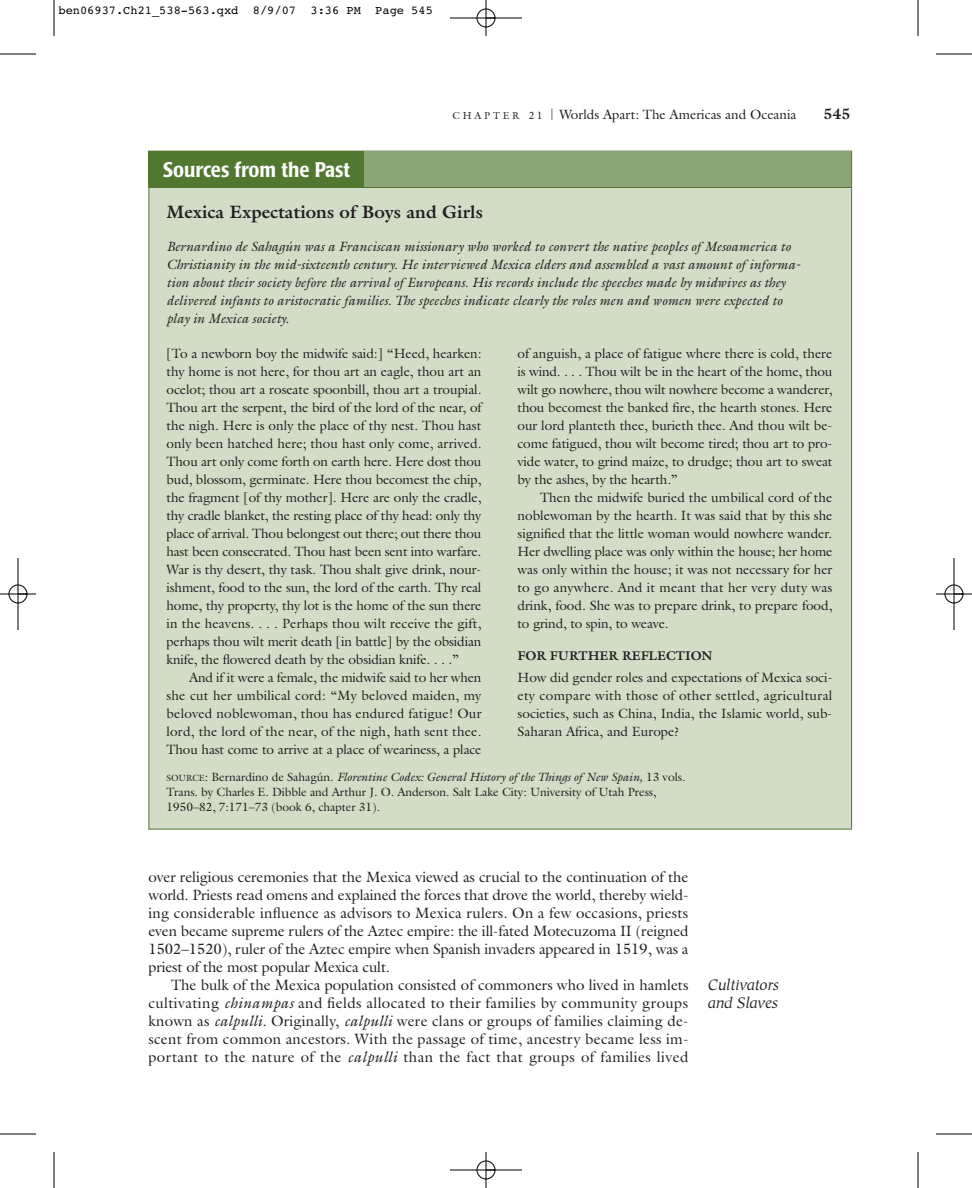
<style>
.page{position:relative;width:972px;height:1188px;background:#fff}
.page>*{position:absolute;margin:0;border:0;box-sizing:border-box;transform-origin:0 0}
.t1{font:500 condensed 21px "Poppl Laudatio";color:#fff}
.t2{font:700 18px "Galliard";color:#231f20}
.t3{font:15px/18px "Galliard";letter-spacing:.01em;color:#231f20;text-align:justify}
.t4{font:italic 15px/18px "Hiroshige";color:#231f20}
.t5{font:700 15px "Galliard";color:#231f20}
.t6{font:13.5px/18px "Galliard";letter-spacing:-.01em;color:#231f20;text-align:justify}
.t7{font:italic 13.5px/18px "Galliard";color:#231f20}
.t8{font:700 12.75px "Galliard";color:#231f20}
.t9{font:12px/15px "Galliard";letter-spacing:-.005em;color:#231f20}
.t10{font:12px "Courier";color:#000}
.s1{font-size:10.2px}
.s2{font-size:10.5px}
.s3{font-size:11.25px}
.s4{font-size:9px}
.s5{font-style:italic}
</style>
<div class="page">
<div style="left:149px;top:151px;width:703px;height:678px;background:#d2dcc7"></div>
<div style="left:149px;top:152px;width:702px;height:36px;background:#8ca574"></div>
<hr style="left:148px;top:187px;width:704px;height:1px;background:#517730">
<div style="left:148px;top:152px;width:216px;height:36px;background:#517730"></div>
<hr style="left:54px;top:0;width:1px;height:36px;background:#000">
<hr style="left:0;top:54px;width:36px;height:1px;background:#000">
<hr style="left:918px;top:0;width:1px;height:36px;background:#000">
<hr style="left:936px;top:54px;width:36px;height:1px;background:#000">
<hr style="left:54px;top:1152px;width:1px;height:36px;background:#000">
<hr style="left:0;top:1134px;width:36px;height:1px;background:#000">
<hr style="left:918px;top:1152px;width:1px;height:36px;background:#000">
<hr style="left:936px;top:1134px;width:36px;height:1px;background:#000">
<hr style="left:450px;top:18px;width:72px;height:1px;background:#000">
<hr style="left:450px;top:1170px;width:72px;height:1px;background:#000">
<hr style="left:18px;top:558px;width:1px;height:72px;background:#000">
<hr style="left:954px;top:558px;width:1px;height:72px;background:#000">
<hr style="left:486px;top:0;width:1px;height:36px;background:#000">
<hr style="left:486px;top:1152px;width:1px;height:36px;background:#000">
<hr style="left:0;top:594px;width:36px;height:1px;background:#000">
<hr style="left:936px;top:594px;width:36px;height:1px;background:#000">
<div style="left:477px;top:9px;width:18px;height:18px;border:1px solid #000;border-radius:50%"></div>
<div style="left:477px;top:1161px;width:18px;height:18px;border:1px solid #000;border-radius:50%"></div>
<div style="left:9px;top:585px;width:18px;height:18px;border:1px solid #000;border-radius:50%"></div>
<div style="left:945px;top:585px;width:18px;height:18px;border:1px solid #000;border-radius:50%"></div>
<p class="t10" style="left:58px;top:6px;width:376px">ben06937.Ch21_538-563.qxd 8/9/07 3:36 PM Page 545</p>
<p class="t6" style="left:452px;top:107px;width:346px"><span class="s1">C H A P T E R</span> <span class="s2">2 1</span> <span class="s3">|</span> Worlds Apart: The Americas and Oceania</p>
<p class="t5" style="left:824px;top:108px;width:28px">545</p>
<h1 class="t1" style="left:163px;top:161px;width:189px">Sources from the Past</h1>
<h2 class="t2" style="left:166px;top:205px;width:318px">Mexica Expectations of Boys and Girls</h2>
<p class="t7" style="left:166px;top:238px;width:634px">Bernardino de Sahagún was a Franciscan missionary who worked to convert the native peoples of Mesoamerica to Christianity in the mid-sixteenth century. He interviewed Mexica elders and assembled a vast amount of informa&shy;tion about their society before the arrival of Europeans. His records include the speeches made by midwives as they delivered infants to aristocratic families. The speeches indicate clearly the roles men and women were expected to play in Mexica society.</p>
<p class="t6" style="left:166px;top:346px;width:317px">[To a newborn boy the midwife said:] “Heed, hearken: thy home is not here, for thou art an eagle, thou art an ocelot; thou art a roseate spoonbill, thou art a troupial.<br>Thou art the serpent, the bird of the lord of the near, of the nigh. Here is only the place of thy nest. Thou hast only been hatched here; thou hast only come, arrived.<br>Thou art only come forth on earth here. Here dost thou bud, blossom, germinate. Here thou becomest the chip, the fragment [of thy mother]. Here are only the cradle, thy cradle blanket, the resting place of thy head: only thy place of arrival. Thou belongest out there; out there thou hast been consecrated. Thou hast been sent into warfare.<br>War is thy desert, thy task. Thou shalt give drink, nour&shy;ishment, food to the sun, the lord of the earth. Thy real home, thy property, thy lot is the home of the sun there in the heavens. . . . Perhaps thou wilt receive the gift, perhaps thou wilt merit death [in battle] by the obsidian knife, the flowered death by the obsidian knife. . . .”</p>
<p class="t6" style="left:166px;top:670px;width:317px;text-indent:23px">And if it were a female, the midwife said to her when she cut her umbilical cord: “My beloved maiden, my beloved noblewoman, thou has endured fatigue! Our lord, the lord of the near, of the nigh, hath sent thee.<br>Thou hast come to arrive at a place of weariness, a place</p>
<p class="t6" style="left:518px;top:346px;width:317px">of anguish, a place of fatigue where there is cold, there is wind. . . . Thou wilt be in the heart of the home, thou wilt go nowhere, thou wilt nowhere become a wanderer, thou becomest the banked fire, the hearth stones. Here our lord planteth thee, burieth thee. And thou wilt be&shy;come fatigued, thou wilt become tired; thou art to pro&shy;vide water, to grind maize, to drudge; thou art to sweat by the ashes, by the hearth.”</p>
<p class="t6" style="left:518px;top:490px;width:317px;text-indent:23px">Then the midwife buried the umbilical cord of the noblewoman by the hearth. It was said that by this she signified that the little woman would nowhere wander.<br>Her dwelling place was only within the house; her home was only within the house; it was not necessary for her to go anywhere. And it meant that her very duty was drink, food. She was to prepare drink, to prepare food, to grind, to spin, to weave.</p>
<p class="t8" style="left:518px;top:651px;width:197px">FOR FURTHER REFLECTION</p>
<p class="t6" style="left:518px;top:670px;width:317px">How did gender roles and expectations of Mexica soci&shy;ety compare with those of other settled, agricultural societies, such as China, India, the Islamic world, sub-Saharan Africa, and Europe?</p>
<p class="t9" style="left:166px;top:771px;width:520px"><span class="s4">SOURCE</span>: Bernardino de Sahagún. <span class="s5">Florentine Codex: General History of the Things of New Spain,</span> 13 vols.<br>Trans. by Charles E. Dibble and Arthur J. O. Anderson. Salt Lake City: University of Utah Press,<br>1950–82, 7:171–73 (book 6, chapter 31).</p>
<p class="t3" style="left:149px;top:870px;width:542px">over religious ceremonies that the Mexica viewed as crucial to the continuation of the world. Priests read omens and explained the forces that drove the world, thereby wield&shy;ing considerable influence as advisors to Mexica rulers. On a few occasions, priests even became supreme rulers of the Aztec empire: the ill-fated Motecuzoma II (reigned 1502–1520), ruler of the Aztec empire when Spanish invaders appeared in 1519, was a priest of the most popular Mexica cult.</p>
<p class="t3" style="left:149px;top:978px;width:541px;text-indent:23px">The bulk of the Mexica population consisted of commoners who lived in hamlets cultivating <span class="s5">chinampas</span> and fields allocated to their families by community groups known as <span class="s5">calpulli.</span> Originally, <span class="s5">calpulli</span> were clans or groups of families claiming de&shy;scent from common ancestors. With the passage of time, ancestry became less im&shy;portant to the nature of the <span class="s5">calpulli</span> than the fact that groups of families lived</p>
<p class="t4" style="left:708px;top:977px;width:73px">Cultivators and Slaves</p>
</div>
